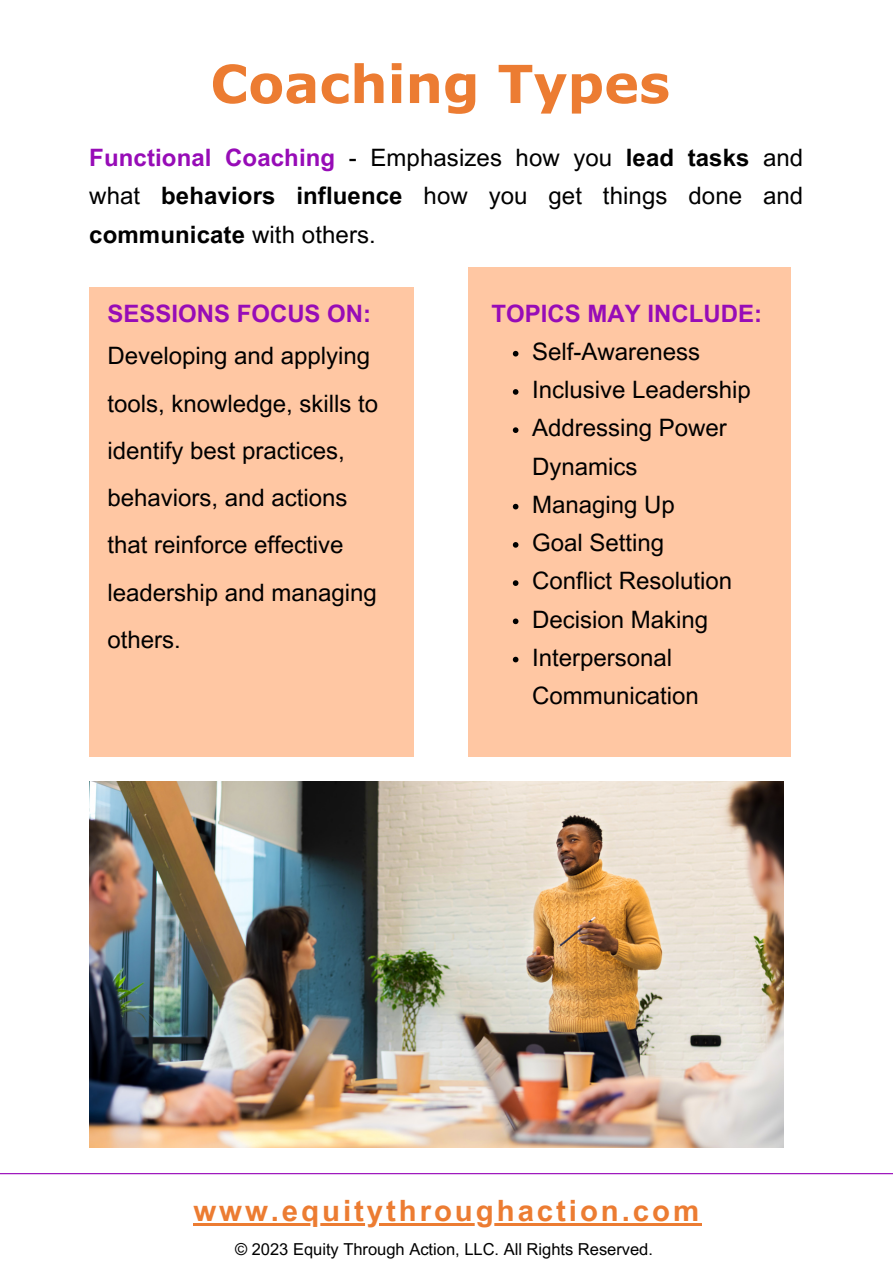
<style>
.page{position:relative;width:893px;height:1264px;background:#fff}
.page>*{position:absolute;margin:0;border:0;box-sizing:border-box;transform-origin:0 0}
.t1{font:700 52.5px "Verdana Pro";color:#ec7c32}
.t2{font:700 29.4px "Arial MT Pro";letter-spacing:.1em;color:#ec7c32}
.t3{font:24px/47.2px "Arial MT Pro";color:#000}
.t4{font:700 24px "Arial MT Pro";color:#970cb7}
.t5{font:16.5px "Arial MT Pro";color:#000}
.s1{font-weight:700;color:#970cb7}
.s2{font-weight:700}
</style>
<div class="page">
<hr style="left:0;top:1173px;width:892px;height:1px;background:#9501b7">
<div style="left:89px;top:286px;width:324px;height:470px;background:#ffc7a3"></div>
<div style="left:468px;top:267px;width:323px;height:489px;background:#ffc7a3"></div>
<img style="left:89px;top:781px;width:694px;height:366px">
<hr style="left:193px;top:1223px;width:509px;height:2px;background:#ec7c32">
<svg style="left:513px;top:351px;width:5px;height:5px"></svg>
<svg style="left:513px;top:389px;width:5px;height:6px"></svg>
<svg style="left:513px;top:427px;width:5px;height:6px"></svg>
<svg style="left:513px;top:504px;width:5px;height:5px"></svg>
<svg style="left:513px;top:542px;width:5px;height:5px"></svg>
<svg style="left:513px;top:580px;width:5px;height:6px"></svg>
<svg style="left:513px;top:618px;width:5px;height:6px"></svg>
<svg style="left:513px;top:656px;width:5px;height:6px"></svg>
<p class="t1" style="left:210px;top:50px;width:461px">Coaching Types</p>
<p class="t3" style="left:89px;top:142px;width:715px;line-height:38.2px;text-align:justify"><span class="s1">Functional Coaching</span> - Emphasizes how you <span class="s2">lead tasks</span> and what <span class="s2">behaviors influence</span> how you get things done and <span class="s2">communicate</span> with others.</p>
<p class="t4" style="left:107px;top:304px;width:265px">SESSIONS FOCUS ON:</p>
<p class="t3" style="left:107px;top:335px;width:272px">Developing and applying tools, knowledge, skills to identify best practices, behaviors, and actions that reinforce effective leadership and managing others.</p>
<p class="t4" style="left:491px;top:304px;width:272px">TOPICS MAY INCLUDE:</p>
<p class="t3" style="left:532px;top:331px;width:169px">Self-Awareness</p>
<p class="t3" style="left:532px;top:369px;width:220px">Inclusive Leadership</p>
<p class="t3" style="left:532px;top:412px;width:196px;line-height:38.2px">Addressing Power<br>Dynamics</p>
<p class="t3" style="left:532px;top:484px;width:144px">Managing Up</p>
<p class="t3" style="left:532px;top:522px;width:133px">Goal Setting</p>
<p class="t3" style="left:532px;top:560px;width:201px">Conflict Resolution</p>
<p class="t3" style="left:532px;top:598px;width:177px">Decision Making</p>
<p class="t3" style="left:532px;top:641px;width:168px;line-height:38.2px">Interpersonal<br>Communication</p>
<p class="t2" style="left:193px;top:1199px;width:507px">www.equitythroughaction.com</p>
<p class="t5" style="left:235px;top:1242px;width:419px">© 2023 Equity Through Action, LLC. All Rights Reserved.</p>
</div>
